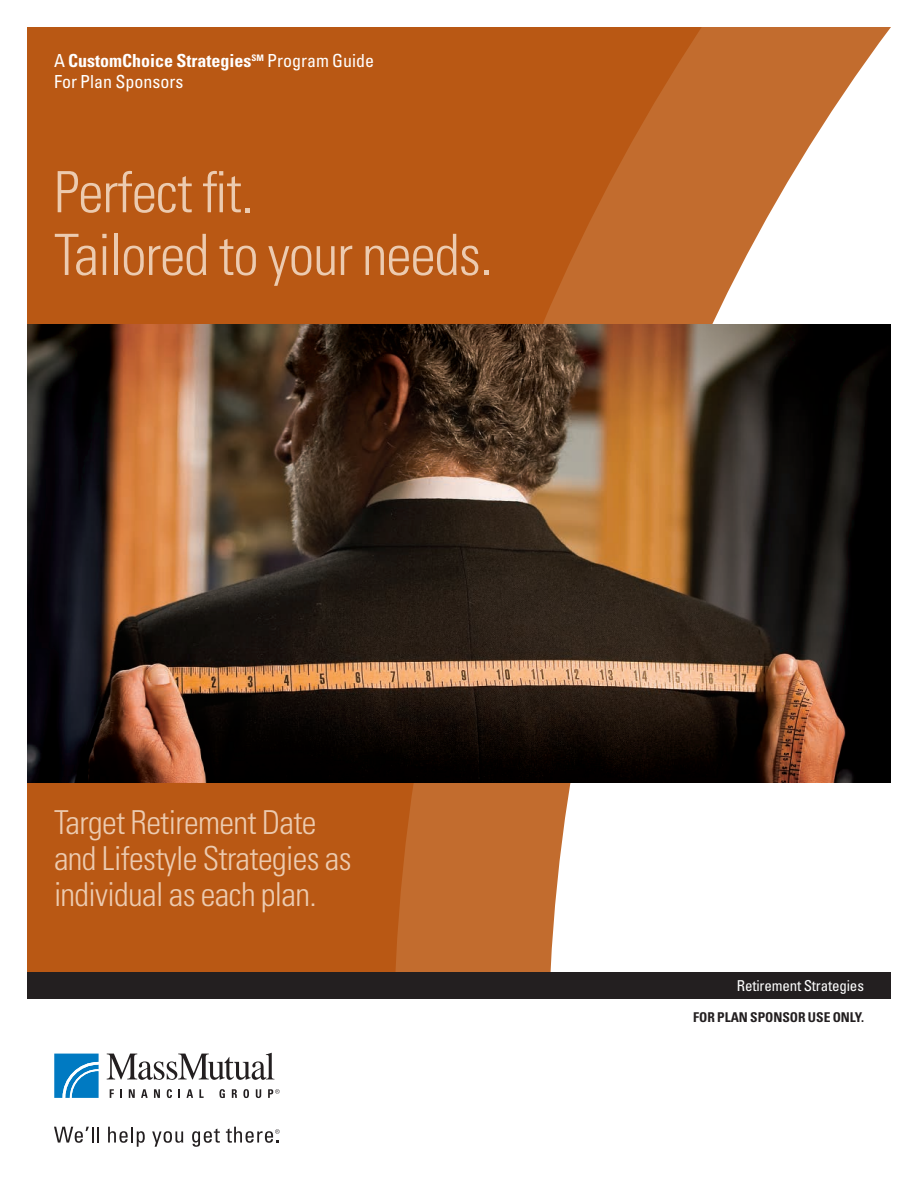
<style>
.page{position:relative;width:918px;height:1188px;background:#fff}
.page>*{position:absolute;margin:0;border:0;box-sizing:border-box;transform-origin:0 0}
.t1{font:300 condensed 57px/62.7px "Univers LT Std";letter-spacing:-.02em;color:#eccbb0}
.t2{font:300 condensed 33px/36.3px "Univers LT Std";letter-spacing:-.02em;color:#eccbb0}
.t3{font:condensed 18px/21px "Univers LT Std";color:#fff}
.t4{font:condensed 15px "Univers LT Std";letter-spacing:-.01em;color:#fff}
.t5{font:700 condensed 13.5px "Univers LT Std";color:#231f20}
.s1{font-weight:700}
</style>
<div class="page">
<svg style="left:54px;top:1054px;width:45px;height:44px;background:#258dca"></svg>
<svg style="left:107px;top:1053px;width:167px;height:27px"></svg>
<svg style="left:110px;top:1089px;width:4px;height:9px"></svg>
<svg style="left:120px;top:1089px;width:2px;height:9px"></svg>
<svg style="left:129px;top:1089px;width:6px;height:9px"></svg>
<svg style="left:141px;top:1089px;width:7px;height:9px"></svg>
<svg style="left:154px;top:1089px;width:6px;height:9px"></svg>
<svg style="left:167px;top:1089px;width:5px;height:9px"></svg>
<svg style="left:187px;top:1089px;width:6px;height:9px"></svg>
<svg style="left:199px;top:1089px;width:5px;height:9px"></svg>
<svg style="left:219px;top:1089px;width:6px;height:9px"></svg>
<svg style="left:232px;top:1089px;width:5px;height:9px"></svg>
<svg style="left:243px;top:1089px;width:6px;height:9px"></svg>
<svg style="left:256px;top:1089px;width:5px;height:9px"></svg>
<svg style="left:268px;top:1089px;width:12px;height:9px"></svg>
<svg style="left:54px;top:1127px;width:45px;height:16px"></svg>
<svg style="left:108px;top:1127px;width:37px;height:20px"></svg>
<svg style="left:152px;top:1131px;width:31px;height:16px"></svg>
<svg style="left:192px;top:1129px;width:28px;height:18px"></svg>
<svg style="left:226px;top:1127px;width:54px;height:16px"></svg>
<div style="left:27px;top:972px;width:864px;height:27px;background:#231f20"></div>
<div style="left:27px;top:27px;width:366px;height:945px;background:#b95814"></div>
<svg style="left:393px;top:27px;width:498px;height:945px"></svg>
<img style="left:27px;top:324px;width:864px;height:459px">
<p class="t3" style="left:54px;top:50px;width:322px">A <span class="s1">CustomChoice Strategies</span><sup>SM</sup> Program Guide<br>For Plan Sponsors</p>
<h1 class="t1" style="left:54px;top:161px;width:440px">Perfect fit.<br>Tailored to your needs.</h1>
<p class="t2" style="left:54px;top:804px;width:299px">Target Retirement Date and Lifestyle Strategies as individual as each plan.</p>
<p class="t4" style="left:737px;top:976px;width:129px">Retirement Strategies</p>
<p class="t5" style="left:693px;top:1009px;width:172px">FOR PLAN SPONSOR USE ONLY.</p>
</div>
